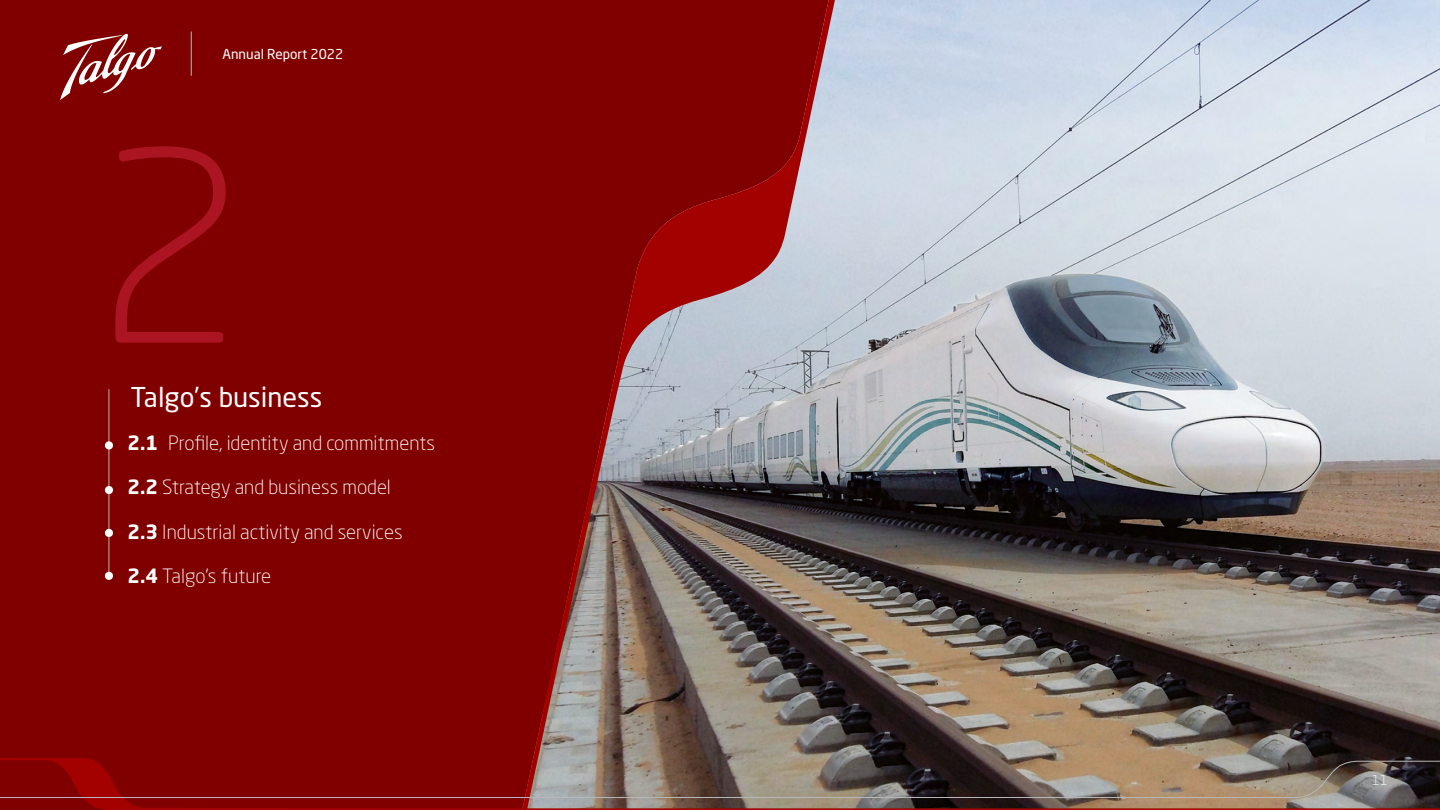
<style>
.page{position:relative;width:1440px;height:810px;background:#fff}
.page>*{position:absolute;margin:0;border:0;box-sizing:border-box;transform-origin:0 0}
.t1{font:300 262.5px "Neo Sans Std";color:#ab1421}
.t2{font:27px "Neo Sans Std";color:#fff}
.t3{font:300 19.5px "Neo Sans Std";color:#fff}
.t4{font:13.5px "Neo Sans Std";color:#fff}
.t5{font:300 13.5px "Neo Sans Std";color:#fff}
.s1{font-weight:700}
</style>
<div class="page">
<img style="left:835px;top:0;width:605px;height:758px">
<div style="left:0;top:0;width:522px;height:758px;background:#800000"></div>
<svg style="left:522px;top:0;width:313px;height:758px;background:#894747"></svg>
<hr style="left:109px;top:389px;width:1px;height:189px;background:#b8b8b8">
<div style="left:105px;top:441px;width:8px;height:9px;background:#fff;border-radius:50%"></div>
<div style="left:105px;top:486px;width:8px;height:8px;background:#fff;border-radius:50%"></div>
<div style="left:105px;top:529px;width:8px;height:8px;background:#fff;border-radius:50%"></div>
<div style="left:105px;top:572px;width:8px;height:8px;background:#fff;border-radius:50%"></div>
<svg style="left:0;top:758px;width:1440px;height:52px;background:#823d36"></svg>
<svg style="left:0;top:760px;width:1440px;height:38px;background:#7e4740"></svg>
<hr style="left:191px;top:32px;width:1px;height:44px;background:#b8b8b8">
<svg style="left:60px;top:34px;width:102px;height:66px"></svg>
<p class="t4" style="left:223px;top:46px;width:122px">Annual Report 2022</p>
<h1 class="t1" style="left:94px;top:90px;width:154px">2</h1>
<h2 class="t2" style="left:130px;top:381px;width:194px">Talgo’s business</h2>
<p class="t3" style="left:128px;top:431px;width:309px"><span class="s1">2.1</span> Profile, identity and commitments</p>
<p class="t3" style="left:128px;top:476px;width:265px"><span class="s1">2.2</span> Strategy and business model</p>
<p class="t3" style="left:128px;top:520px;width:277px"><span class="s1">2.3</span> Industrial activity and services</p>
<p class="t3" style="left:128px;top:564px;width:145px"><span class="s1">2.4</span> Talgo’s future</p>
<p class="t5" style="left:1372px;top:772px;width:17px">11</p>
</div>
